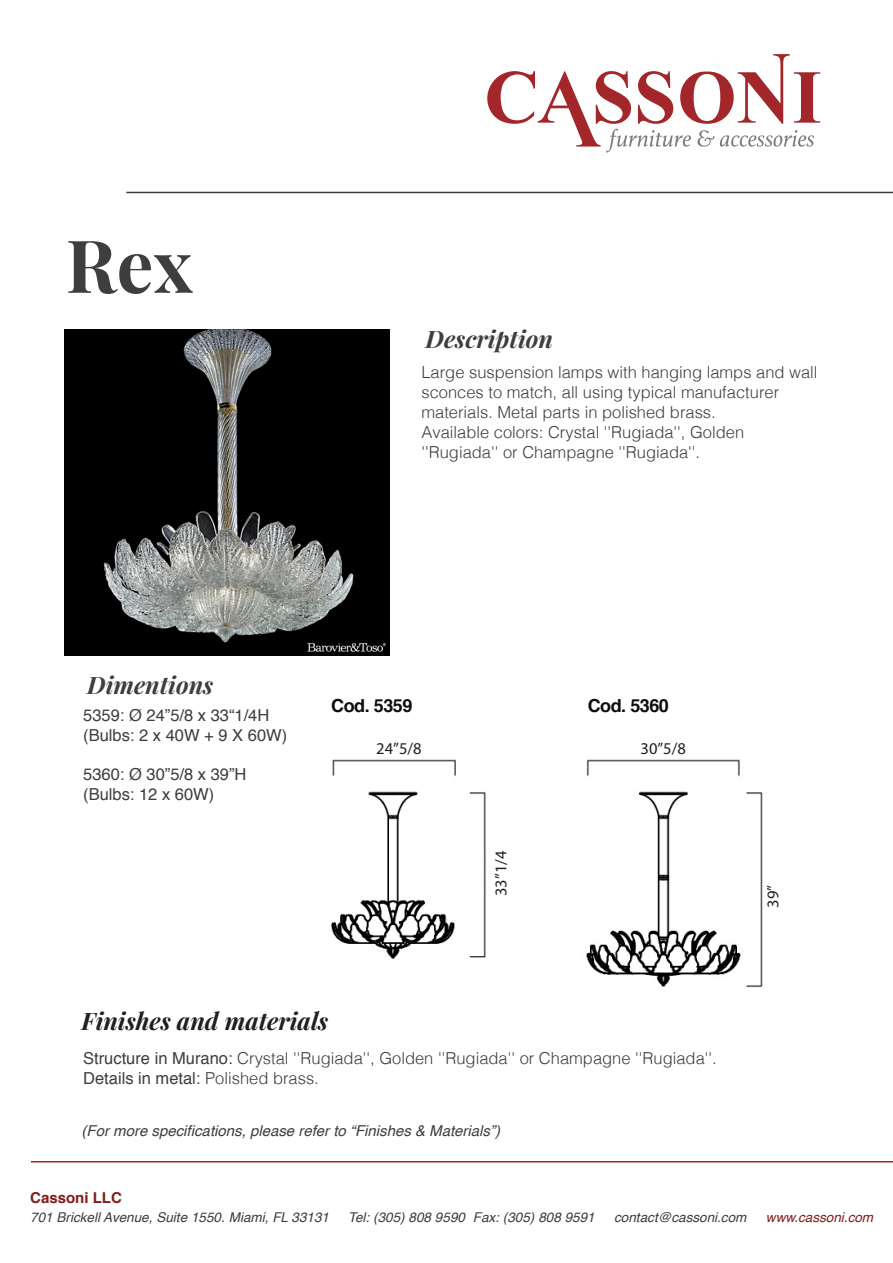
<style>
.page{position:relative;width:893px;height:1263px;background:#fff}
.page>*{position:absolute;margin:0;border:0;box-sizing:border-box;transform-origin:0 0}
.t1{font:700 73.2px "Playfair Display";color:#3e3e3f}
.t2{font:italic 700 24px "Playfair Display";color:#3e3e3f}
.t3{font:italic 700 24px "Playfair Display";color:#231f20}
.t4{font:700 18px "Helvetica";letter-spacing:-.025em;color:#0f0b11}
.t5{font:300 16.5px/19.8px "Helvetica";color:#3e3e3f}
.t6{font:16.5px/19.8px "Helvetica";color:#3e3e3f}
.t7{font:16.5px "Myriad Pro";color:#231f20}
.t8{font:italic 15px "Helvetica";color:#3e3e3f}
.t9{font:700 15px "Helvetica";color:#801d1a}
.t10{font:italic 13.5px "Helvetica";color:#3e3e3f}
.t11{font:italic 13.5px "Helvetica";color:#801d1a}
.s1{font-weight:400}
</style>
<div class="page">
<img style="left:331px;top:759px;width:432px;height:229px">
<div style="left:457px;top:846px;width:25px;height:59px;background:#fff"></div>
<div style="left:732px;top:862px;width:25px;height:59px;background:#fff"></div>
<hr style="left:31px;top:1161px;width:862px;height:1px;background:#a3272a">
<hr style="left:126px;top:192px;width:767px;height:1px;background:#3e3e3f">
<svg style="left:487px;top:54px;width:333px;height:99px"></svg>
<img style="left:64px;top:330px;width:325px;height:325px">
<h1 class="t1" style="left:66px;top:219px;width:128px">Rex</h1>
<h2 class="t2" style="left:426px;top:323px;width:129px">Description</h2>
<p class="t5" style="left:421px;top:361px;width:398px">Large suspension lamps with hanging lamps and wall sconces to match, all using typical manufacturer materials. Metal parts in polished brass.<br>Available colors: Crystal ''Rugiada'', Golden ''Rugiada'' or Champagne ''Rugiada''.</p>
<h2 class="t2" style="left:87px;top:668px;width:128px">Dimentions</h2>
<p class="t6" style="left:83px;top:706px;width:206px">5359: Ø 24”5/8 x 33“1/4H (Bulbs: 2 x 40W + 9 X 60W)</p>
<p class="t6" style="left:83px;top:765px;width:165px">5360: Ø 30”5/8 x 39”H (Bulbs: 12 x 60W)</p>
<p class="t4" style="left:331px;top:691px;width:83px">Cod. 5359</p>
<p class="t4" style="left:588px;top:691px;width:83px">Cod. 5360</p>
<p class="t7" style="left:376px;top:738px;width:47px">24”5/8</p>
<p class="t7" style="left:640px;top:738px;width:47px">30”5/8</p>
<p class="t7" style="left:491px;top:896px;width:47px;rotate:-90deg">33”1/4</p>
<p class="t7" style="left:763px;top:908px;width:24px;rotate:-90deg">39”</p>
<h2 class="t3" style="left:82px;top:1004px;width:248px">Finishes and materials</h2>
<p class="t5" style="left:83px;top:1047px;width:635px"><span class="s1">Structure in Murano:</span> Crystal ''Rugiada'', Golden ''Rugiada'' or Champagne ''Rugiada''.<br><span class="s1">Details in metal:</span> Polished brass.</p>
<p class="t8" style="left:82px;top:1118px;width:420px">(For more specifications, please refer to “Finishes &amp; Materials”)</p>
<p class="t9" style="left:30px;top:1185px;width:93px">Cassoni LLC</p>
<p class="t10" style="left:30px;top:1207px;width:300px">701 Brickell Avenue, Suite 1550. Miami, FL 33131</p>
<p class="t10" style="left:348px;top:1207px;width:248px">Tel: (305) 808 9590 Fax: (305) 808 9591</p>
<p class="t10" style="left:614px;top:1207px;width:134px">contact@cassoni.com</p>
<p class="t11" style="left:766px;top:1207px;width:109px">www.cassoni.com</p>
</div>
